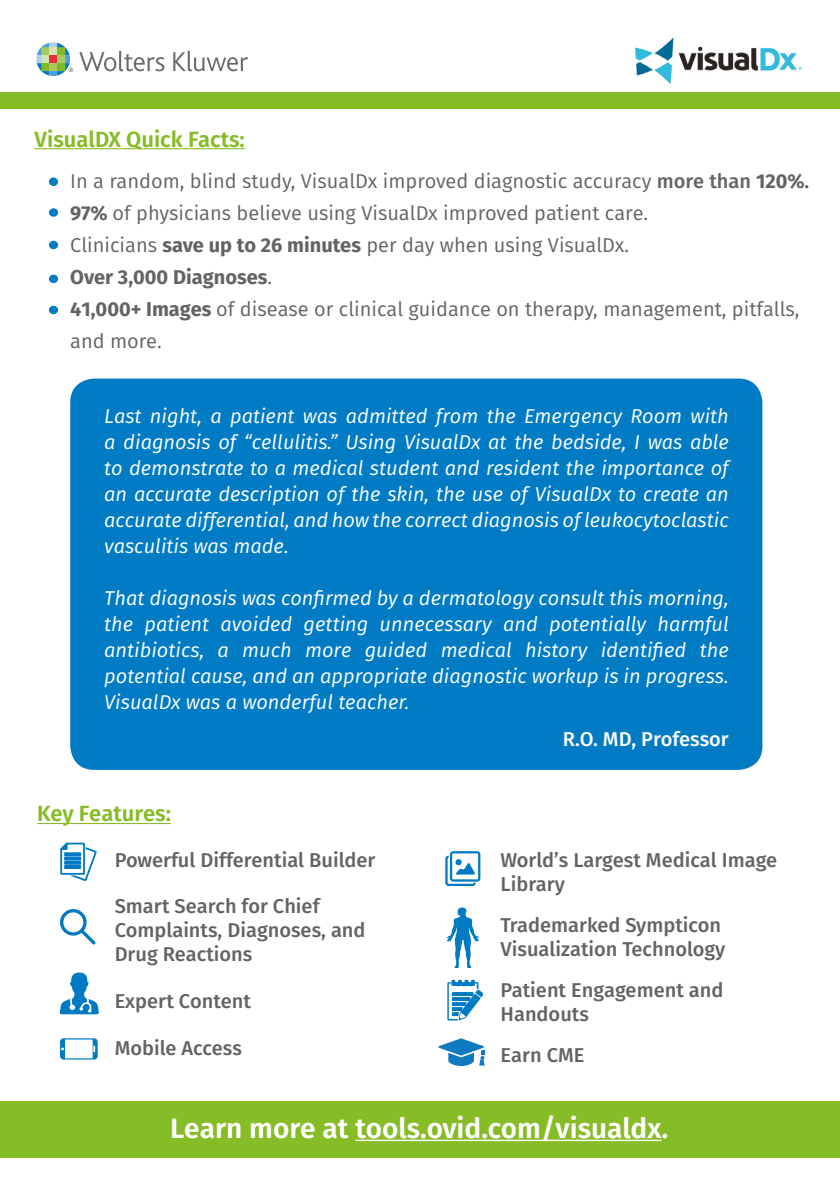
<style>
.page{position:relative;width:840px;height:1191px;background:#fff}
.page>*{position:absolute;margin:0;border:0;box-sizing:border-box;transform-origin:0 0}
.t1{font:600 28px "Fira Sans";color:#fff}
.t2{font:600 22px "Fira Sans";color:#86bc25}
.t3{font:italic 20px/26px "Fira Sans";color:#fff;text-align:justify}
.t4{font:20px/32px "Fira Sans";color:#646363}
.t5{font:500 20px/24px "Fira Sans";color:#646363}
.t6{font:500 20px "Fira Sans";color:#fff}
.s1{font-weight:500}
.s2{font-weight:700}
</style>
<div class="page">
<svg style="left:79px;top:51px;width:85px;height:20px"></svg>
<svg style="left:173px;top:51px;width:75px;height:20px"></svg>
<svg style="left:36px;top:42px;width:37px;height:34px"></svg>
<img style="left:635px;top:37px;width:167px;height:48px">
<div style="left:0;top:1101px;width:839px;height:56px;background:#86bc25"></div>
<hr style="left:355px;top:1139px;width:306px;height:2px;background:#fff">
<div style="left:70px;top:378px;width:692px;height:392px;background:#007bc4;border-radius:24px"></div>
<hr style="left:37px;top:823px;width:134px;height:1px;background:#86bc25">
<div style="left:0;top:92px;width:839px;height:17px;background:#86bc25"></div>
<hr style="left:35px;top:148px;width:210px;height:1px;background:#86bc25">
<div style="left:49px;top:177px;width:9px;height:9px;background:#007bc4;border-radius:50%"></div>
<div style="left:49px;top:208px;width:9px;height:9px;background:#007bc4;border-radius:50%"></div>
<div style="left:49px;top:241px;width:9px;height:8px;background:#007bc4;border-radius:50%"></div>
<div style="left:49px;top:275px;width:9px;height:8px;background:#007bc4;border-radius:50%"></div>
<div style="left:49px;top:306px;width:9px;height:8px;background:#007bc4;border-radius:50%"></div>
<svg style="left:60px;top:842px;width:37px;height:39px"></svg>
<svg style="left:60px;top:909px;width:36px;height:35px"></svg>
<svg style="left:60px;top:972px;width:39px;height:42px"></svg>
<svg style="left:60px;top:1038px;width:38px;height:21px"></svg>
<svg style="left:445px;top:851px;width:35px;height:35px"></svg>
<svg style="left:447px;top:979px;width:36px;height:41px"></svg>
<svg style="left:438px;top:1038px;width:46px;height:28px"></svg>
<svg style="left:446px;top:907px;width:33px;height:61px"></svg>
<p class="t2" style="left:35px;top:121px;width:212px">VisualDX Quick Facts:</p>
<p class="t4" style="left:70px;top:164px;width:740px">In a random, blind study, VisualDx improved diagnostic accuracy <span class="s1">more than</span> <span class="s2">120%</span><span class="s1">.<br></span><span class="s2">97%</span> of physicians believe using VisualDx improved patient care.<br>Clinicians <span class="s2">save up to 26 minutes</span> per day when using VisualDx.<br><span class="s2">Over 3,000 Diagnoses</span>.<br><span class="s2">41,000+ Images</span> of disease or clinical guidance on therapy, management, pitfalls, and more.</p>
<p class="t3" style="left:104px;top:402px;width:625px">Last night, a patient was admitted from the Emergency Room with a diagnosis of “cellulitis.” Using VisualDx at the bedside, I was able to demonstrate to a medical student and resident the importance of an accurate description of the skin, the use of VisualDx to create an accurate differential, and how the correct diagnosis of leukocytoclastic vasculitis was made.</p>
<p class="t3" style="left:104px;top:584px;width:625px">That diagnosis was confirmed by a dermatology consult this morning, the patient avoided getting unnecessary and potentially harmful antibiotics, a much more guided medical history identified the potential cause, and an appropriate diagnostic workup is in progress.<br>VisualDx was a wonderful teacher.</p>
<p class="t6" style="left:562px;top:723px;width:167px">R.O. MD, Professor</p>
<p class="t2" style="left:37px;top:795px;width:135px">Key Features:</p>
<p class="t5" style="left:115px;top:846px;width:262px">Powerful Differential Builder</p>
<p class="t5" style="left:115px;top:893px;width:252px">Smart Search for Chief<br>Complaints, Diagnoses, and<br>Drug Reactions</p>
<p class="t5" style="left:115px;top:988px;width:138px">Expert Content</p>
<p class="t5" style="left:115px;top:1034px;width:129px">Mobile Access</p>
<p class="t5" style="left:500px;top:846px;width:278px">World’s Largest Medical Image<br>Library</p>
<p class="t5" style="left:500px;top:911px;width:226px">Trademarked Sympticon<br>Visualization Technology</p>
<p class="t5" style="left:500px;top:976px;width:224px">Patient Engagement and<br>Handouts</p>
<p class="t5" style="left:500px;top:1041px;width:85px">Earn CME</p>
<h1 class="t1" style="left:170px;top:1104px;width:499px">Learn more at tools.ovid.com/visualdx.</h1>
</div>
